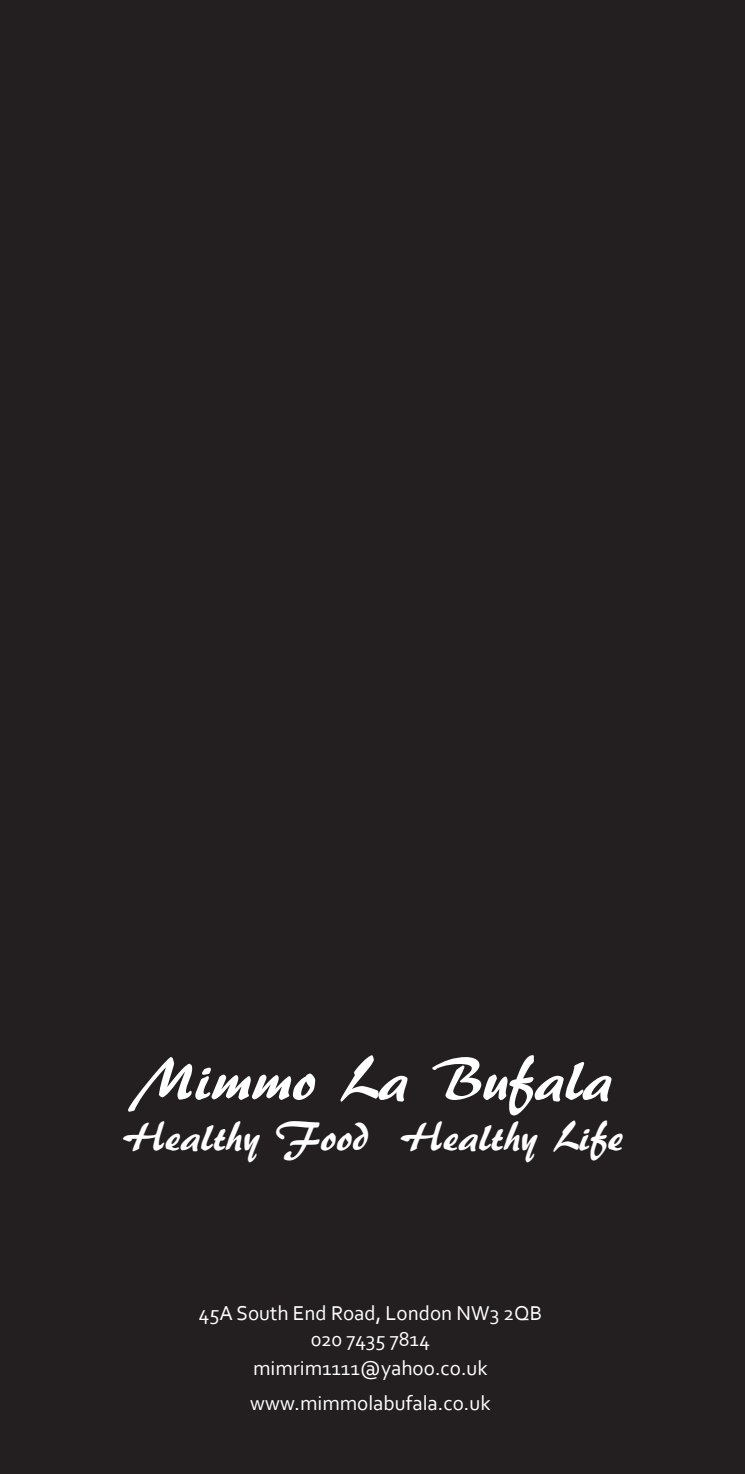
<style>
.page{position:relative;width:745px;height:1474px;background:#fff}
.page>*{position:absolute;margin:0;border:0;box-sizing:border-box;transform-origin:0 0}
.t1{font:63px "ARBERKLEY";color:#fff}
.t2{font:42px "ARBERKLEY";color:#fff}
.t3{font:21px/25.2px "Corbel";color:#fff;text-align:center}
</style>
<div class="page">
<div style="left:0;top:0;width:744px;height:1473px;background:#231f20"></div>
<p class="t1" style="left:133px;top:1040px;width:480px">Mimmo La Bufala</p>
<p class="t2" style="left:122px;top:1110px;width:503px">Healthy Food Healthy Life</p>
<p class="t3" style="left:198px;top:1300px;width:345px">45A South End Road, London NW3 2QB<br>020 7435 7814</p>
<p class="t3" style="left:253px;top:1355px;width:236px">mimrim1111@yahoo.co.uk</p>
<p class="t3" style="left:250px;top:1389px;width:242px">www.mimmolabufala.co.uk</p>
</div>
